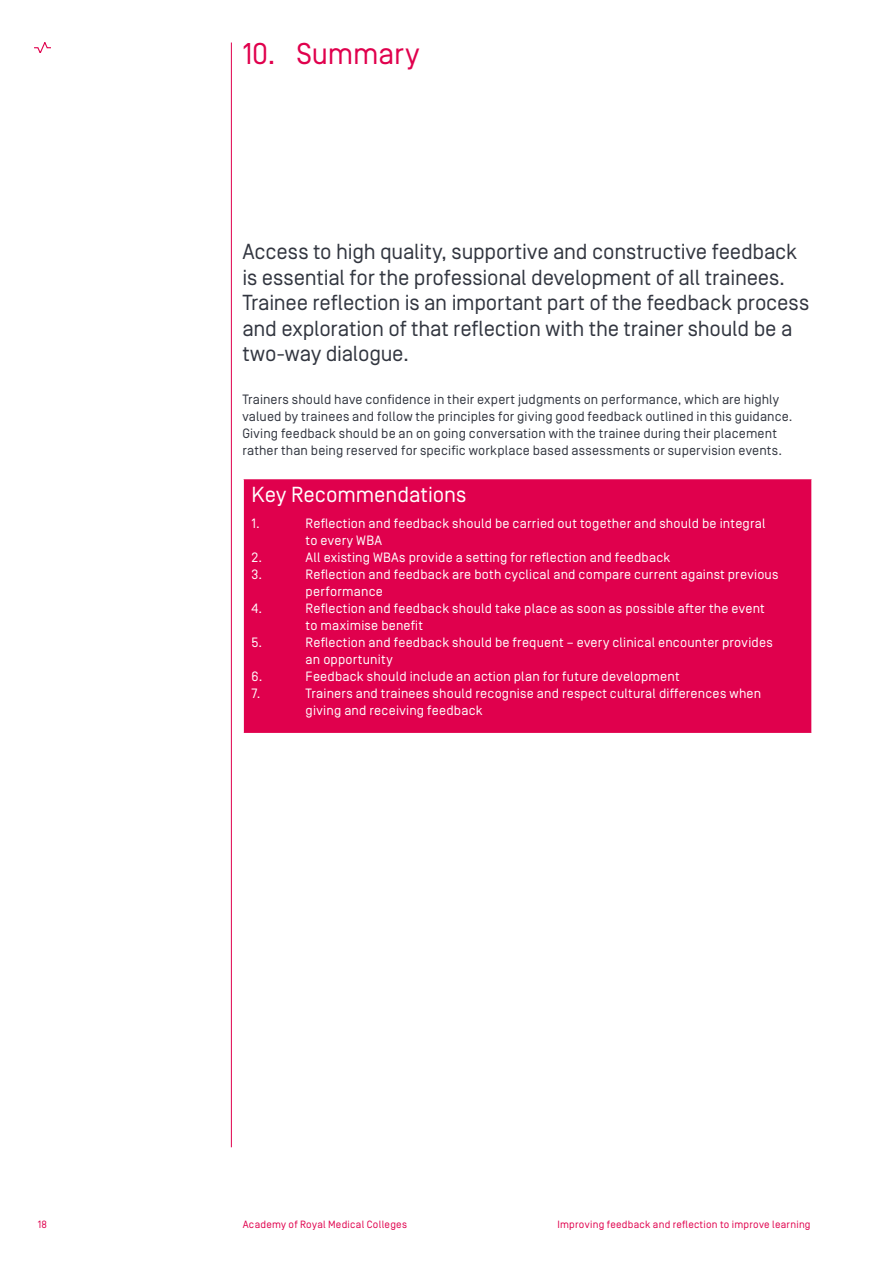
<style>
.page{position:relative;width:893px;height:1263px;background:#fff}
.page>*{position:absolute;margin:0;border:0;box-sizing:border-box;transform-origin:0 0}
.Headline_20pt{font:30px "Simplon BP Regular";letter-spacing:-.005em;color:#e0004d}
.AoRMC_Sub-head_14_5p{font:21.75px/25.5px "Simplon BP Regular";letter-spacing:-.01em;color:#323640}
.AoRMC_Body_9pt{font:21.75px "Simplon BP Regular";color:#fff}
.AoRMC_Body_9pt-2{font:13.5px/17px "Simplon BP Regular";letter-spacing:.015em;color:#fff}
.AoRMC_Body_9pt-3{font:13.5px/17px "Simplon BP Regular";letter-spacing:.01em;color:#323640}
.t1{font:10.5px "Simplon BP Regular";letter-spacing:.025em;color:#e0004d}
</style>
<div class="page">
<hr style="left:231px;top:43px;width:1px;height:1104px;background:#e0004d">
<svg style="left:34px;top:43px;width:17px;height:10px"></svg>
<div style="left:243px;top:478px;width:569px;height:256px;background:#e0004d"></div>
<hr style="left:242px;top:479px;width:2px;height:254px;background:#fff">
<hr style="left:242px;top:478px;width:571px;height:1px;background:#fff">
<hr style="left:811px;top:479px;width:2px;height:254px;background:#fff">
<hr style="left:242px;top:733px;width:571px;height:1px;background:#fff">
<p class="Headline_20pt" style="left:242px;top:36px;width:179px">10. Summary</p>
<p class="AoRMC_Sub-head_14_5p" style="left:242px;top:239px;width:568px">Access to high quality, supportive and constructive feedback is essential for the professional development of all trainees.<br>Trainee reflection is an important part of the feedback process and exploration of that reflection with the trainer should be a two-way dialogue.</p>
<p class="AoRMC_Body_9pt-3" style="left:242px;top:391px;width:552px">Trainers should have confidence in their expert judgments on performance, which are highly valued by trainees and follow the principles for giving good feedback outlined in this guidance.<br>Giving feedback should be an on going conversation with the trainee during their placement rather than being reserved for specific workplace based assessments or supervision events.</p>
<p class="AoRMC_Body_9pt" style="left:252px;top:482px;width:216px">Key Recommendations</p>
<p class="AoRMC_Body_9pt-2" style="left:252px;top:515px;width:10px">1.</p>
<p class="AoRMC_Body_9pt-2" style="left:306px;top:515px;width:461px">Reflection and feedback should be carried out together and should be integral to every WBA</p>
<p class="AoRMC_Body_9pt-2" style="left:252px;top:549px;width:12px">2.</p>
<p class="AoRMC_Body_9pt-2" style="left:306px;top:549px;width:366px">All existing WBAs provide a setting for reflection and feedback</p>
<p class="AoRMC_Body_9pt-2" style="left:252px;top:566px;width:12px">3.</p>
<p class="AoRMC_Body_9pt-2" style="left:306px;top:566px;width:474px">Reflection and feedback are both cyclical and compare current against previous performance</p>
<p class="AoRMC_Body_9pt-2" style="left:252px;top:600px;width:12px">4.</p>
<p class="AoRMC_Body_9pt-2" style="left:306px;top:600px;width:461px">Reflection and feedback should take place as soon as possible after the event to maximise benefit</p>
<p class="AoRMC_Body_9pt-2" style="left:252px;top:634px;width:12px">5.</p>
<p class="AoRMC_Body_9pt-2" style="left:306px;top:634px;width:469px">Reflection and feedback should be frequent – every clinical encounter provides an opportunity</p>
<p class="AoRMC_Body_9pt-2" style="left:252px;top:668px;width:12px">6.</p>
<p class="AoRMC_Body_9pt-2" style="left:306px;top:668px;width:375px">Feedback should include an action plan for future development</p>
<p class="AoRMC_Body_9pt-2" style="left:252px;top:685px;width:10px">7.</p>
<p class="AoRMC_Body_9pt-2" style="left:306px;top:685px;width:457px">Trainers and trainees should recognise and respect cultural differences when giving and receiving feedback</p>
<p class="t1" style="left:38px;top:1218px;width:11px">18</p>
<p class="t1" style="left:243px;top:1218px;width:166px">Academy of Royal Medical Colleges</p>
<p class="t1" style="left:557px;top:1218px;width:255px">Improving feedback and reflection to improve learning</p>
</div>
